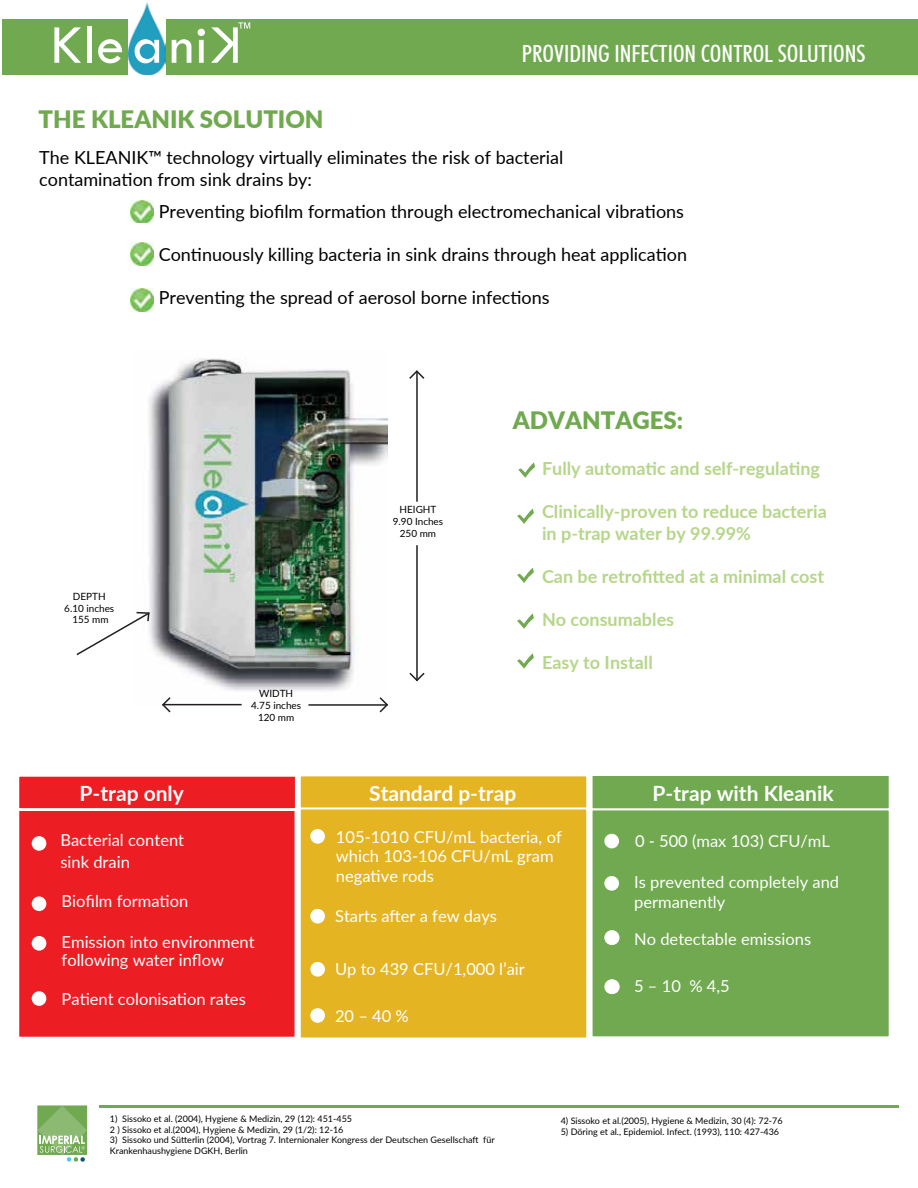
<style>
.page{position:relative;width:918px;height:1188px;background:#fff}
.page>*{position:absolute;margin:0;border:0;box-sizing:border-box;transform-origin:0 0}
.t1{font:900 24px "Lato";color:#70a94f}
.t2{font:500 condensed 23.7px "Futura BT";color:#fff}
.t3{font:700 21px "Lato";color:#fff}
.t4{font:18px/21.6px "Lato";color:#000}
.t5{font:700 18px/21.6px "Lato";color:#b6d68a}
.t6{font:16.5px/19.8px "Lato";color:#fff}
.t7{font:9.9px/12px "Lato";color:#000;text-align:center}
.t8{font:9px/10.8px "Lato";color:#000}
</style>
<div class="page">
<img style="left:130px;top:200px;width:23px;height:23px">
<img style="left:130px;top:242px;width:23px;height:23px">
<img style="left:130px;top:288px;width:23px;height:23px">
<img style="left:149px;top:358px;width:238px;height:348px">
<div style="left:2px;top:19px;width:916px;height:55px;background:#70a94f"></div>
<svg style="left:54px;top:27px;width:27px;height:36px"></svg>
<div style="left:87px;top:27px;width:5px;height:36px;background:#fff"></div>
<svg style="left:98px;top:39px;width:24px;height:24px"></svg>
<img style="left:128px;top:3px;width:38px;height:71px">
<svg style="left:135px;top:39px;width:24px;height:24px"></svg>
<svg style="left:172px;top:39px;width:19px;height:24px"></svg>
<svg style="left:198px;top:29px;width:7px;height:34px"></svg>
<svg style="left:211px;top:22px;width:39px;height:41px"></svg>
<div style="left:19px;top:776px;width:276px;height:261px;background:#ed1d24"></div>
<div style="left:300px;top:776px;width:287px;height:262px;background:#e5b423"></div>
<div style="left:592px;top:776px;width:297px;height:261px;background:#70a94f"></div>
<svg style="left:518px;top:462px;width:17px;height:16px"></svg>
<svg style="left:517px;top:509px;width:17px;height:15px"></svg>
<svg style="left:517px;top:568px;width:17px;height:15px"></svg>
<svg style="left:517px;top:613px;width:17px;height:16px"></svg>
<hr style="left:416px;top:371px;width:2px;height:131px;background:#231f20">
<hr style="left:416px;top:545px;width:2px;height:135px;background:#231f20">
<svg style="left:409px;top:370px;width:16px;height:11px"></svg>
<hr style="left:308px;top:704px;width:79px;height:2px;background:#231f20">
<svg style="left:378px;top:696px;width:10px;height:17px"></svg>
<hr style="left:163px;top:704px;width:79px;height:1px;background:#231f20">
<svg style="left:160px;top:696px;width:12px;height:17px"></svg>
<svg style="left:76px;top:611px;width:75px;height:46px"></svg>
<svg style="left:409px;top:671px;width:16px;height:11px"></svg>
<div style="left:37px;top:1105px;width:50px;height:50px;background:#b3d1a2"></div>
<svg style="left:37px;top:1106px;width:50px;height:56px;background:#98c183"></svg>
<hr style="left:100px;top:1105px;width:799px;height:2px;background:#70a94f">
<div style="left:604px;top:834px;width:15px;height:14px;background:#fff;border-radius:50%"></div>
<div style="left:604px;top:876px;width:15px;height:15px;background:#fff;border-radius:50%"></div>
<svg style="left:605px;top:930px;width:15px;height:15px"></svg>
<svg style="left:605px;top:979px;width:15px;height:15px"></svg>
<div style="left:604px;top:930px;width:15px;height:15px;background:#fff;border-radius:50%"></div>
<div style="left:604px;top:979px;width:15px;height:15px;background:#fff;border-radius:50%"></div>
<div style="left:310px;top:829px;width:15px;height:15px;background:#fff;border-radius:50%"></div>
<div style="left:310px;top:909px;width:15px;height:15px;background:#fff;border-radius:50%"></div>
<div style="left:310px;top:962px;width:15px;height:15px;background:#fff;border-radius:50%"></div>
<div style="left:310px;top:1008px;width:15px;height:15px;background:#fff;border-radius:50%"></div>
<div style="left:32px;top:836px;width:14px;height:15px;background:#fff;border-radius:50%"></div>
<div style="left:32px;top:896px;width:14px;height:15px;background:#fff;border-radius:50%"></div>
<div style="left:32px;top:936px;width:14px;height:15px;background:#fff;border-radius:50%"></div>
<div style="left:32px;top:991px;width:14px;height:15px;background:#fff;border-radius:50%"></div>
<svg style="left:517px;top:653px;width:17px;height:16px"></svg>
<h1 class="t1" style="left:39px;top:101px;width:287px">THE KLEANIK SOLUTION</h1>
<h2 class="t2" style="left:522px;top:39px;width:345px">PROVIDING INFECTION CONTROL SOLUTIONS</h2>
<h3 class="t4" style="left:39px;top:146px;width:526px">The KLEANIK™ technology virtually eliminates the risk of bacterial contamination from sink drains by:</h3>
<h3 class="t4" style="left:159px;top:199px;width:527px">Preventing biofilm formation through electromechanical vibrations</h3>
<h3 class="t4" style="left:159px;top:243px;width:530px">Continuously killing bacteria in sink drains through heat application</h3>
<h3 class="t4" style="left:159px;top:286px;width:393px">Preventing the spread of aerosol borne infections</h3>
<p class="t7" style="left:64px;top:590px;width:51px">DEPTH<br>6.10 inches<br>155 mm</p>
<p class="t7" style="left:251px;top:687px;width:51px">WIDTH<br>4.75 inches<br>120 mm</p>
<p class="t7" style="left:393px;top:503px;width:52px">HEIGHT<br>9.90 Inches<br>250 mm</p>
<h1 class="t1" style="left:513px;top:402px;width:172px">ADVANTAGES:</h1>
<h3 class="t5" style="left:542px;top:457px;width:280px">Fully automatic and self-regulating</h3>
<h3 class="t5" style="left:542px;top:500px;width:286px">Clinically-proven to reduce bacteria in p-trap water by 99.99%</h3>
<h3 class="t5" style="left:542px;top:565px;width:284px">Can be retrofitted at a minimal cost</h3>
<h3 class="t5" style="left:542px;top:608px;width:134px">No consumables</h3>
<h3 class="t5" style="left:542px;top:651px;width:112px">Easy to Install</h3>
<h3 class="t3" style="left:80px;top:778px;width:106px">P-trap only</h3>
<h3 class="t3" style="left:369px;top:778px;width:149px">Standard p-trap</h3>
<h3 class="t3" style="left:653px;top:778px;width:182px">P-trap with Kleanik</h3>
<h3 class="t6" style="left:60px;top:829px;width:125px;line-height:21.6px">Bacterial content sink drain</h3>
<h3 class="t6" style="left:62px;top:890px;width:128px">Biofilm formation</h3>
<h3 class="t6" style="left:335px;top:905px;width:163px">Starts after a few days</h3>
<h3 class="t6" style="left:62px;top:933px;width:195px;line-height:18px">Emission into environment following water inflow</h3>
<h3 class="t6" style="left:336px;top:826px;width:227px">105-1010 CFU/mL bacteria, of which 103-106 CFU/mL gram negative rods</h3>
<h3 class="t6" style="left:635px;top:830px;width:196px">0 - 500 (max 103) CFU/mL</h3>
<h3 class="t6" style="left:634px;top:872px;width:206px">Is prevented completely and permanently</h3>
<h3 class="t6" style="left:634px;top:928px;width:178px">No detectable emissions</h3>
<h3 class="t6" style="left:335px;top:958px;width:191px">Up to 439 CFU/1,000 l’air</h3>
<h3 class="t6" style="left:62px;top:988px;width:186px">Patient colonisation rates</h3>
<h3 class="t6" style="left:335px;top:1005px;width:75px">20 – 40 %</h3>
<p class="t8" style="left:110px;top:1113px;width:244px">1) Sissoko et al. (2004), Hygiene &amp; Medizin, 29 (12): 451-455<br>2 ) Sissoko et al.(2004), Hygiene &amp; Medizin, 29 (1/2): 12-16</p>
<p class="t8" style="left:110px;top:1134px;width:386px">3) Sissoko und Sütterlin (2004), Vortrag 7. Internionaler Kongress der Deutschen Gesellschaft für<br>Krankenhaushygiene DGKH, Berlin</p>
<h3 class="t6" style="left:634px;top:975px;width:97px">5 – 10 % 4,5</h3>
<p class="t8" style="left:561px;top:1115px;width:223px">4) Sissoko et al.(2005), Hygiene &amp; Medizin, 30 (4): 72-76</p>
<p class="t8" style="left:561px;top:1126px;width:220px">5) Döring et al., Epidemiol. Infect. (1993), 110: 427-436</p>
</div>
